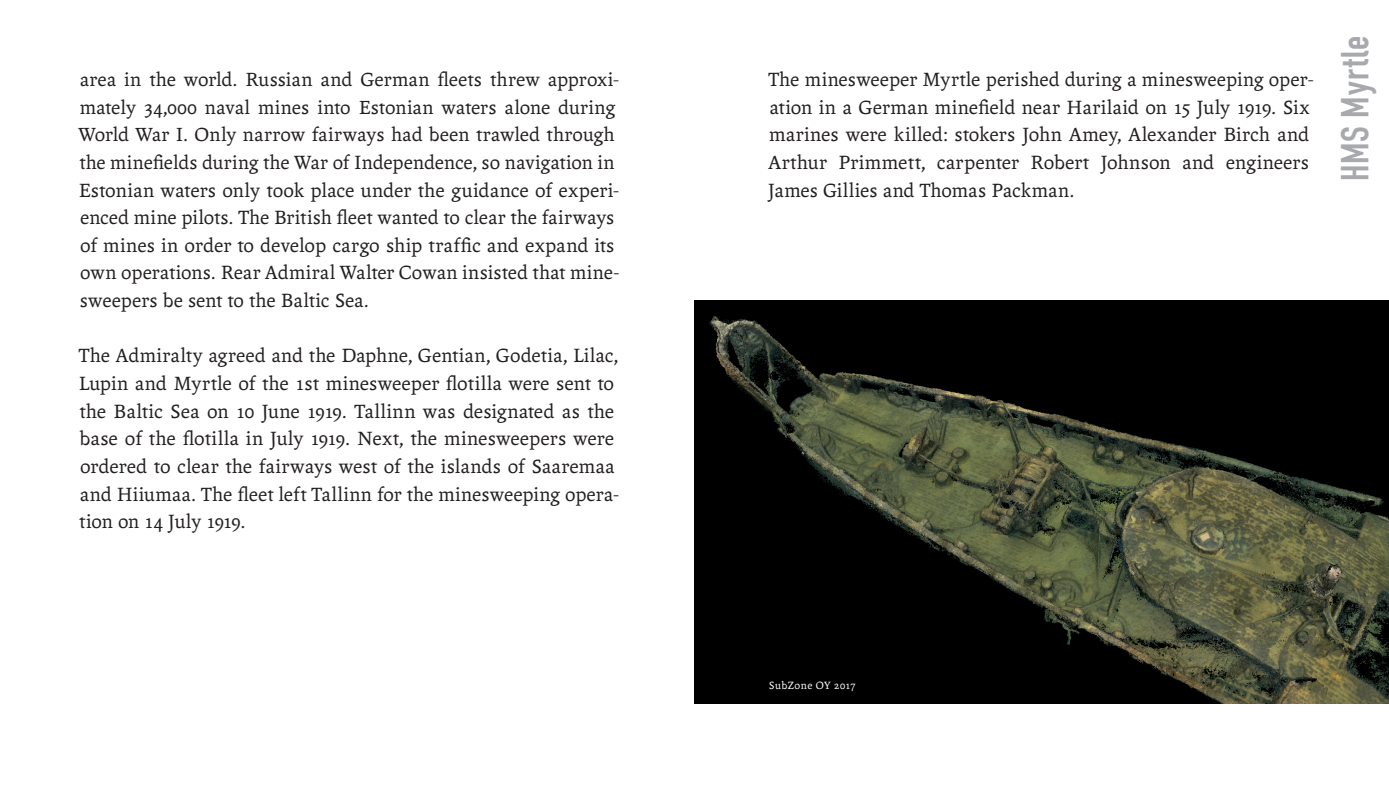
<style>
.page{position:relative;width:1389px;height:794px;background:#fff}
.page>*{position:absolute;margin:0;border:0;box-sizing:border-box;transform-origin:0 0}
.t1{font:38.5px "DIN Engschrift Std";letter-spacing:.03em;color:#a8a9ad}
.t2{font:20.65px/27.7px "Andralis ND Os F";letter-spacing:.005em;color:#231f20}
.t3{font:20.47px/27.7px "Andralis ND Os F";letter-spacing:.005em;color:#231f20}
.t4{font:11.38px "Andralis ND Os F";letter-spacing:.035em;color:#fff}
.s1{font-size:20.47px}
</style>
<div class="page">
<img style="left:694px;top:300px;width:695px;height:404px">
<p class="t3" style="left:78px;top:66px;width:542px">area in the world. Russian and German fleets threw approxi&shy;mately 34,000 naval mines into Estonian waters alone during<br>World War I. Only narrow fairways had been trawled through</p>
<p class="t2" style="left:79px;top:149px;width:542px"><span class="s1">the minefields during</span> the War of Independence, so navigation in Estonian waters only took place under the guidance of experi&shy;enced mine pilots. The British fleet wanted to clear the fairways of mines in order to develop cargo ship traffic and expand its own operations. Rear Admiral Walter Cowan insisted that mine&shy;sweepers be sent to the Baltic Sea.</p>
<p class="t2" style="left:79px;top:342px;width:542px">The Admiralty agreed and the Daphne, Gentian, Godetia, Lilac, Lupin and Myrtle of the 1st minesweeper flotilla were sent to the Baltic Sea on 10 June 1919. Tallinn was designated as the base of the flotilla in July 1919. Next, the minesweepers were ordered to clear the fairways west of the islands of Saaremaa and Hiiumaa. The fleet left Tallinn for the minesweeping opera&shy;tion on 14 July 1919.</p>
<p class="t2" style="left:768px;top:66px;width:547px">The minesweeper Myrtle perished during a minesweeping oper&shy;ation in a German minefield near Harilaid on 15 July 1919. Six marines were killed: stokers John Amey, Alexander Birch and Arthur Primmett, carpenter Robert Johnson and engineers James Gillies and Thomas Packman.</p>
<h1 class="t1" style="left:1332px;top:181px;width:147px;rotate:-90deg">HMS Myrtle</h1>
<p class="t4" style="left:769px;top:679px;width:88px">SubZone OY 2017</p>
</div>
